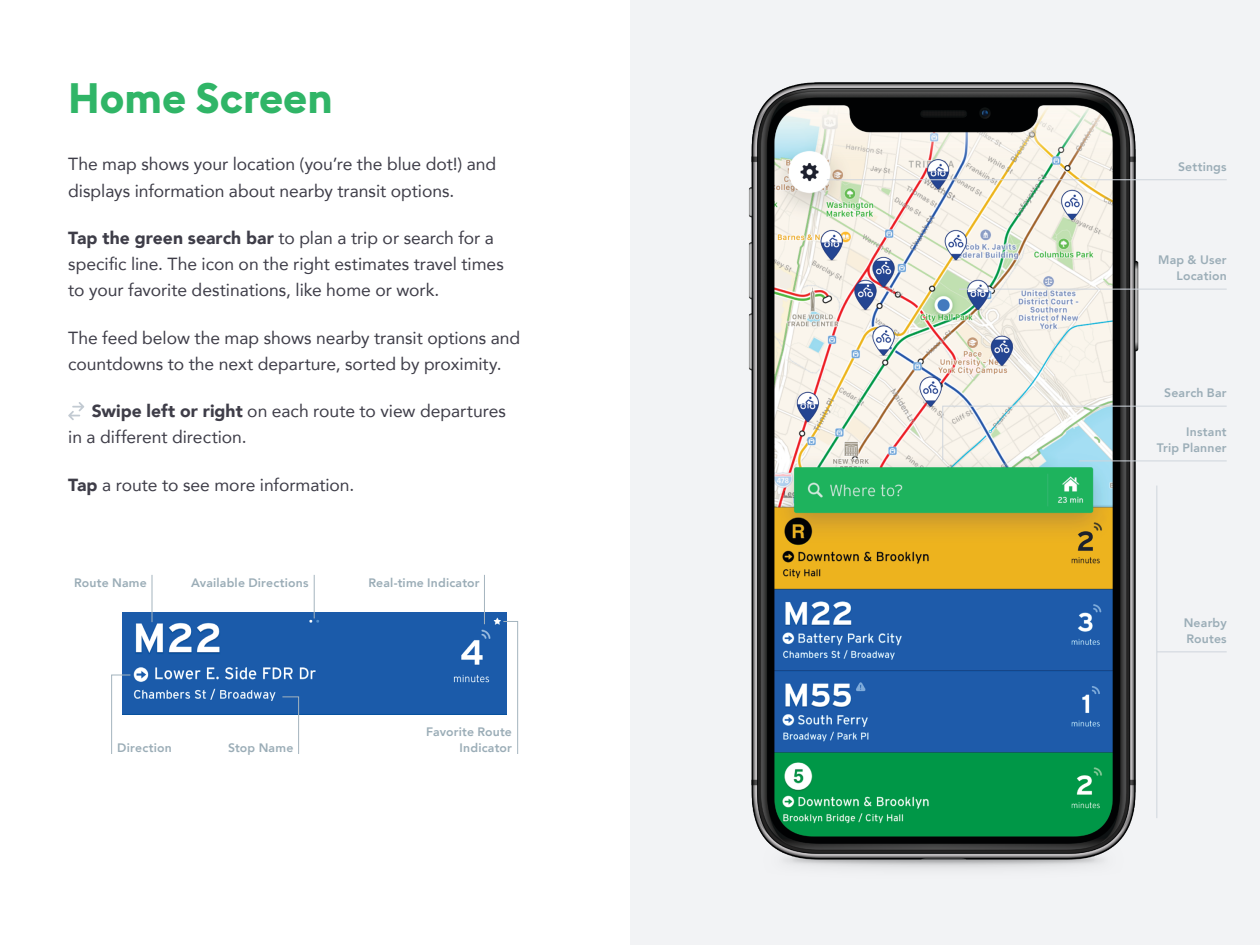
<style>
.page{position:relative;width:1260px;height:945px;background:#fff}
.page>*{position:absolute;margin:0;border:0;box-sizing:border-box;transform-origin:0 0}
.t1{font:700 42px "Euclid Square";color:#30b567}
.t2{font:17.5px/26.2px "Avenir";letter-spacing:-.005em;color:#3e3d48}
.t3{font:800 12.25px/15.8px "Avenir";letter-spacing:.015em;color:#9badb7;text-align:right}
.s1{font-weight:900}
</style>
<div class="page">
<div style="left:630px;top:0;width:630px;height:945px;background:#f2f3f5"></div>
<svg style="left:68px;top:402px;width:16px;height:18px"></svg>
<img style="left:122px;top:612px;width:384px;height:103px">
<hr style="left:484px;top:575px;width:1px;height:49px;background:#a4b4be">
<hr style="left:314px;top:575px;width:1px;height:43px;background:#a4b4be">
<hr style="left:152px;top:575px;width:1px;height:47px;background:#a4b4be">
<svg style="left:503px;top:621px;width:15px;height:133px"></svg>
<svg style="left:282px;top:696px;width:17px;height:58px"></svg>
<svg style="left:111px;top:675px;width:20px;height:79px"></svg>
<img style="left:748px;top:82px;width:423px;height:787px">
<hr style="left:1156px;top:486px;width:1px;height:332px;background:#cfd5dc">
<hr style="left:1157px;top:651px;width:70px;height:1px;background:#cfd5dc">
<hr style="left:959px;top:289px;width:268px;height:1px;background:#cfd5dc">
<hr style="left:827px;top:179px;width:400px;height:1px;background:#cfd5dc">
<svg style="left:942px;top:405px;width:285px;height:56px"></svg>
<h1 class="t1" style="left:68px;top:71px;width:266px">Home Screen</h1>
<p class="t2" style="left:68px;top:151px;width:429px">The map shows your location (you’re the blue dot!) and displays information about nearby transit options.</p>
<p class="t2" style="left:68px;top:224px;width:437px"><span class="s1">Tap the green search bar</span> to plan a trip or search for a specific line. The icon on the right estimates travel times to your favorite destinations, like home or work.</p>
<p class="t2" style="left:68px;top:324px;width:453px">The feed below the map shows nearby transit options and countdowns to the next departure, sorted by proximity.</p>
<p class="t2" style="left:68px;top:397px;width:439px;text-indent:23px"><span class="s1">Swipe left or right</span> on each route to view departures in a different direction.</p>
<p class="t2" style="left:68px;top:471px;width:288px"><span class="s1">Tap</span> a route to see more information.</p>
<p class="t3" style="left:74px;top:575px;width:74px">Route Name</p>
<p class="t3" style="left:191px;top:575px;width:119px">Available Directions</p>
<p class="t3" style="left:368px;top:575px;width:113px">Real-time Indicator</p>
<p class="t3" style="left:426px;top:724px;width:87px">Favorite Route</p>
<p class="t3" style="left:117px;top:740px;width:56px">Direction</p>
<p class="t3" style="left:228px;top:740px;width:67px">Stop Name</p>
<p class="t3" style="left:460px;top:740px;width:54px">Indicator</p>
<p class="t3" style="left:1178px;top:158px;width:50px">Settings</p>
<p class="t3" style="left:1158px;top:252px;width:70px">Map &amp; User<br>Location</p>
<p class="t3" style="left:1164px;top:385px;width:64px">Search Bar</p>
<p class="t3" style="left:1157px;top:424px;width:71px">Instant<br>Trip Planner</p>
<p class="t3" style="left:1184px;top:615px;width:44px;text-align:left">Nearby<br>Routes</p>
</div>
